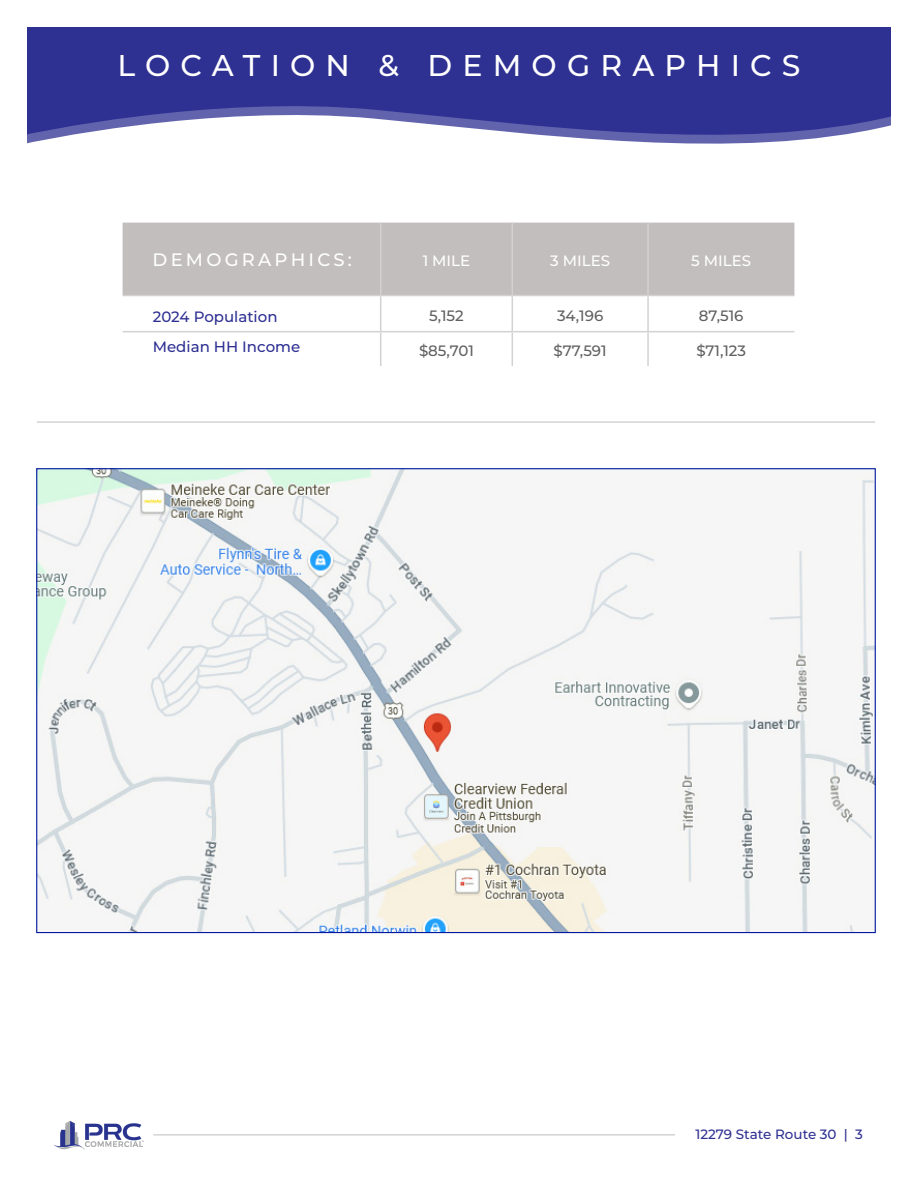
<style>
.page{position:relative;width:918px;height:1188px;background:#fff}
.page>*{position:absolute;margin:0;border:0;box-sizing:border-box;transform-origin:0 0}
.t1{font:500 30px "Montserrat";letter-spacing:.34em;color:#fff}
.t2{font:500 18px "Montserrat";letter-spacing:.18em;color:#fff}
.t3{font:500 15px "Montserrat";color:#606060}
.t4{font:500 15px "Montserrat";color:#2e3092}
.t5{font:500 15px "Montserrat";color:#fff}
.t6{font:500 13.5px "Montserrat";color:#2e3092}
</style>
<div class="page">
<svg style="left:27px;top:27px;width:864px;height:117px;background:#4a4ca0"></svg>
<hr style="left:37px;top:421px;width:838px;height:2px;background:#a9a8aa">
<hr style="left:153px;top:1134px;width:522px;height:2px;background:#a9a8aa">
<div style="left:41px;top:1109px;width:116px;height:54px;background:#fff"></div>
<img style="left:54px;top:1122px;width:90px;height:28px">
<div style="left:123px;top:223px;width:671px;height:72px;background:#c2bebe"></div>
<hr style="left:380px;top:223px;width:1px;height:72px;background:#d4d1d1">
<hr style="left:512px;top:223px;width:1px;height:72px;background:#d4d1d1">
<hr style="left:647px;top:223px;width:2px;height:72px;background:#d4d1d1">
<hr style="left:123px;top:295px;width:258px;height:1px;background:#d4d1d1">
<hr style="left:381px;top:295px;width:131px;height:1px;background:#d4d1d1">
<hr style="left:380px;top:296px;width:1px;height:35px;background:#d4d1d1">
<hr style="left:512px;top:295px;width:136px;height:1px;background:#d4d1d1">
<hr style="left:512px;top:296px;width:1px;height:35px;background:#d4d1d1">
<hr style="left:648px;top:295px;width:146px;height:1px;background:#d4d1d1">
<hr style="left:647px;top:296px;width:2px;height:35px;background:#d4d1d1">
<hr style="left:123px;top:331px;width:258px;height:1px;background:#d4d1d1">
<hr style="left:381px;top:331px;width:131px;height:1px;background:#d4d1d1">
<hr style="left:380px;top:332px;width:1px;height:34px;background:#d4d1d1">
<hr style="left:512px;top:331px;width:136px;height:1px;background:#d4d1d1">
<hr style="left:512px;top:332px;width:1px;height:34px;background:#d4d1d1">
<hr style="left:648px;top:331px;width:146px;height:1px;background:#d4d1d1">
<hr style="left:647px;top:332px;width:2px;height:34px;background:#d4d1d1">
<img style="left:38px;top:470px;width:836px;height:461px">
<p class="t1" style="left:117px;top:45px;width:685px">LOCATION &amp; DEMOGRAPHICS</p>
<p class="t2" style="left:153px;top:247px;width:201px">DEMOGRAPHICS:</p>
<p class="t5" style="left:423px;top:251px;width:49px">1 MILE</p>
<p class="t5" style="left:550px;top:251px;width:61px">3 MILES</p>
<p class="t5" style="left:691px;top:251px;width:61px">5 MILES</p>
<p class="t4" style="left:153px;top:306px;width:126px">2024 Population</p>
<p class="t3" style="left:429px;top:305px;width:36px">5,152</p>
<p class="t3" style="left:557px;top:305px;width:48px">34,196</p>
<p class="t3" style="left:699px;top:305px;width:46px">87,516</p>
<p class="t4" style="left:153px;top:336px;width:149px">Median HH Income</p>
<p class="t3" style="left:419px;top:340px;width:56px">$85,701</p>
<p class="t3" style="left:554px;top:340px;width:55px">$77,591</p>
<p class="t3" style="left:696px;top:340px;width:51px">$71,123</p>
<p class="t6" style="left:695px;top:1125px;width:169px">12279 State Route 30 | 3</p>
</div>
